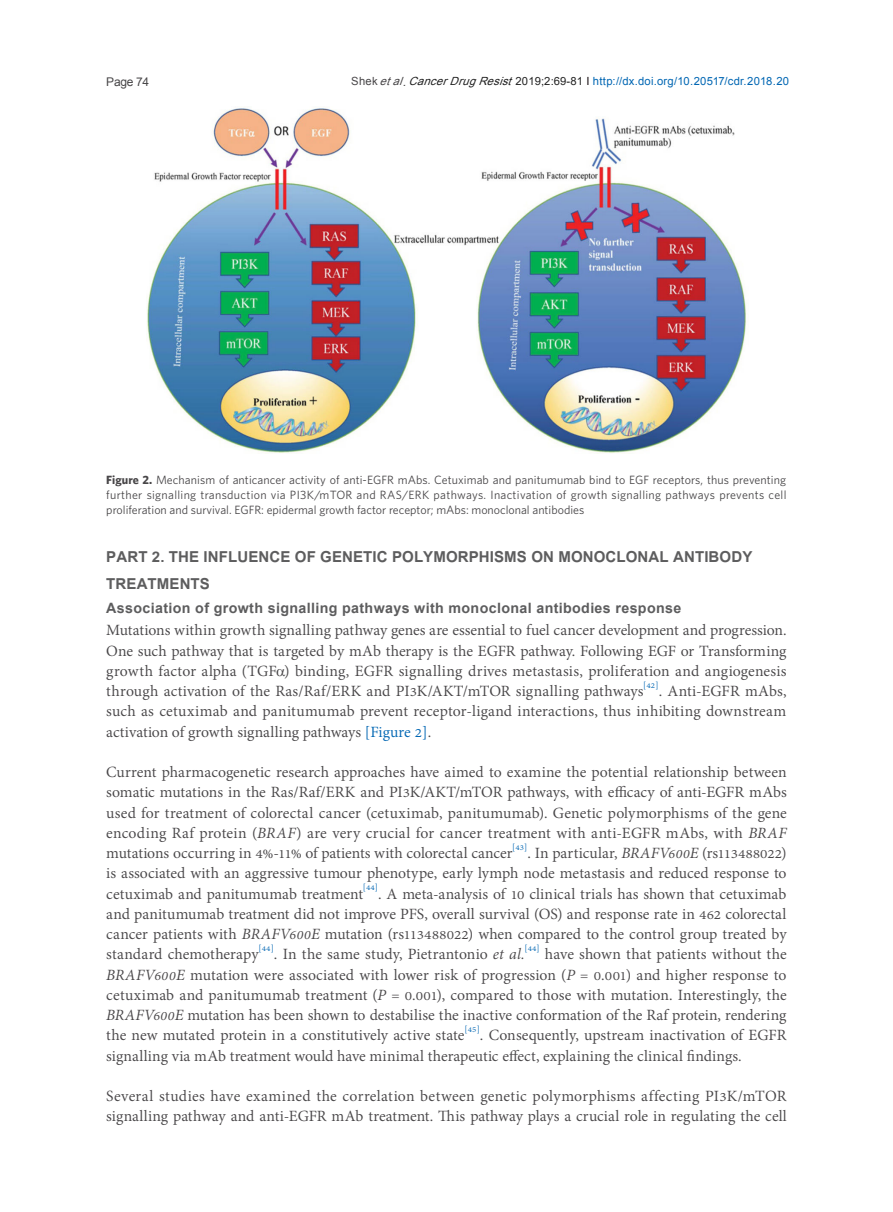
<style>
.page{position:relative;width:893px;height:1212px;background:#fff}
.page>*{position:absolute;margin:0;border:0;box-sizing:border-box;transform-origin:0 0}
.t1{font:700 21px/27px "Utsaah";letter-spacing:.005em;color:#5d5d5e}
.t2{font:19.2px/20.2px "Adobe Thai";letter-spacing:.005em;color:#484648;text-align:justify}
.t3{font:700 14.25px "Arial";letter-spacing:.025em;color:#5d5d5e}
.t4{font:12px/15px "Whitney";color:#484648;text-align:justify}
.t5{font:12px "Arial";color:#484648}
.t6{font:11.25px "Arial";letter-spacing:.025em;color:#0166b3}
.s1{font-style:inherit}
.s2{color:#484648}
.s3{font-style:italic;color:#484648}
.s4{font-style:italic;font-size:12px;color:#484648}
.s5{font-style:italic;color:#222}
.s6{color:#222}
.s7{color:#190f13}
.s8{font-weight:700}
.s9{color:#0166b3}
.s10{font-style:italic}
</style>
<div class="page">
<img style="left:147px;top:107px;width:600px;height:346px">
<p class="t5" style="left:106px;top:73px;width:44px">Page <span class="s1">74</span></p>
<p class="t6" style="left:351px;top:74px;width:439px"><span class="s2">Shek</span> <span class="s3">etal</span><span class="s4">.</span> <span class="s5">CancerDrugResist</span><span class="s6">2019;2:69-81</span> <span class="s7">I</span> http://dx.doi.org/10.20517/cdr.2018.20</p>
<p class="t4" style="left:106px;top:472px;width:682px"><span class="s8">Figure 2.</span> Mechanism of anticancer activity of anti-EGFR mAbs. Cetuximab and panitumumab bind to EGF receptors, thus preventing further signalling transduction via PI3K/mTOR and RAS/ERK pathways. Inactivation of growth signalling pathways prevents cell proliferation and survival. EGFR: epidermal growth factor receptor; mAbs: monoclonal antibodies</p>
<p class="t1" style="left:106px;top:545px;width:648px">PART 2. THE INFLUENCE OF GENETIC POLYMORPHISMS ON MONOCLONAL ANTIBODY<br>TREATMENTS</p>
<p class="t3" style="left:106px;top:598px;width:577px">Association of growth signalling pathways with monoclonal antibodies response</p>
<p class="t2" style="left:106px;top:618px;width:682px">Mutations within growth signalling pathway genes are essential to fuel cancer development and progression.<br>One such pathway that is targeted by mAb therapy is the EGFR pathway. Following EGF or Transforming growth factor alpha (TGF ) binding, EGFR signalling drives metastasis, proliferation and angiogenesis through activation of the Ras/Raf/ERK and PI3K/AKT/mTOR signalling pathways<sup>[42]</sup>. Anti-EGFR mAbs, such as cetuximab and panitumumab prevent receptor-ligand interactions, thus inhibiting downstream activation of growth signalling pathways <span class="s9">[Figure 2]</span>.</p>
<p class="t2" style="left:106px;top:760px;width:682px">Current pharmacogenetic research approaches have aimed to examine the potential relationship between somatic mutations in the Ras/Raf/ERK and PI3K/AKT/mTOR pathways, with efficacy of anti-EGFR mAbs used for treatment of colorectal cancer (cetuximab, panitumumab). Genetic polymorphisms of the gene encoding Raf protein (<span class="s10">BRAF</span>) are very crucial for cancer treatment with anti-EGFR mAbs, with <span class="s10">BRAF </span>mutations occurring in 4%-11% of patients with colorectal cancer<sup>[43]</sup>. In particular, <span class="s10">BRAFV600E</span> (rs113488022) is associated with an aggressive tumour phenotype, early lymph node metastasis and reduced response to cetuximab and panitumumab treatment<sup>[44]</sup>. A meta-analysis of 10 clinical trials has shown that cetuximab and panitumumab treatment did not improve PFS, overall survival (OS) and response rate in 462 colorectal cancer patients with <span class="s10">BRAFV600E</span> mutation (rs113488022) when compared to the control group treated by standard chemotherapy<sup>[44]</sup>. In the same study, Pietrantonio <span class="s10">et al.</span><sup>[44]</sup> have shown that patients without the <span class="s10">BRAFV600E</span> mutation were associated with lower risk of progression (<span class="s10">P</span> = 0.001) and higher response to cetuximab and panitumumab treatment (<span class="s10">P</span> = 0.001), compared to those with mutation. Interestingly, the <span class="s10">BRAFV600E</span> mutation has been shown to destabilise the inactive conformation of the Raf protein, rendering the new mutated protein in a constitutively active state<sup>[45]</sup>. Consequently, upstream inactivation of EGFR signalling via mAb treatment would have minimal therapeutic effect, explaining the clinical findings.</p>
<p class="t2" style="left:106px;top:1084px;width:682px">Several studies have examined the correlation between genetic polymorphisms affecting PI3K/mTOR signalling pathway and anti-EGFR mAb treatment. This pathway plays a crucial role in regulating the cell</p>
</div>
